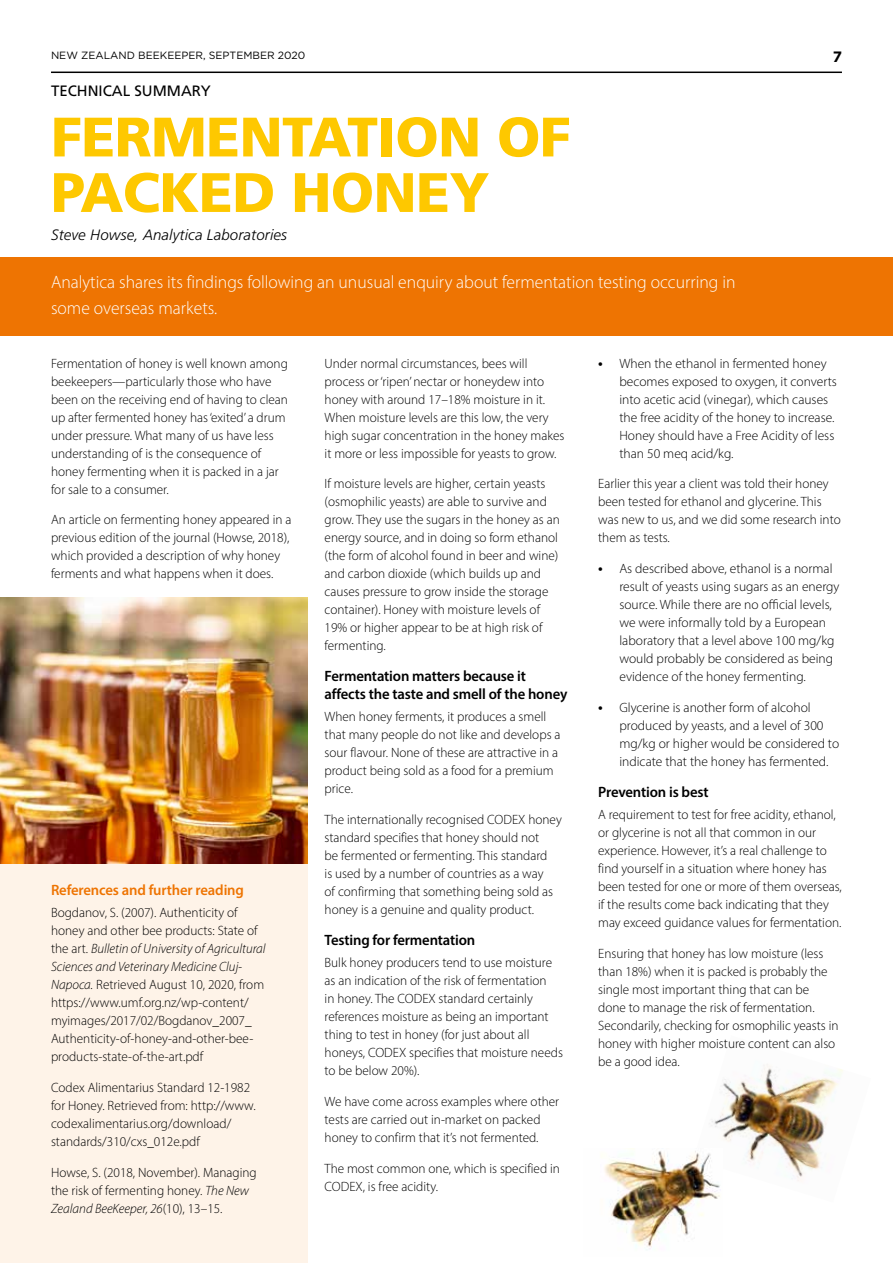
<style>
.page{position:relative;width:893px;height:1263px;background:#fff}
.page>*{position:absolute;margin:0;border:0;box-sizing:border-box;transform-origin:0 0}
.t1{font:900 55.5px/55.5px "Frutiger LT Std";letter-spacing:-.01em;color:#fec800}
.t2{font:300 18px/25.5px "Myriad Pro";color:#fff}
.t3{font:600 15px/18px "Myriad Pro";letter-spacing:-.01em;color:#000}
.t4{font:italic 300 15px "Frutiger LT Std";letter-spacing:.01em;color:#000}
.t5{font:600 15px "Myriad Pro";letter-spacing:-.01em;color:#ee7402}
.t6{font:15px "Frutiger LT Std";color:#000}
.t7{font:700 15px "Gotham";color:#000}
.t8{font:300 13.5px/18px "Myriad Pro";color:#000}
.t9{font:10.5px "Gotham";color:#000}
.s1{font-style:italic}
.s2{font-weight:600;font-size:15px}
</style>
<div class="page">
<img style="left:711px;top:1064px;width:132px;height:117px">
<img style="left:604px;top:1149px;width:118px;height:101px">
<div style="left:0;top:257px;width:893px;height:79px;background:#ee7402"></div>
<div style="left:0;top:864px;width:308px;height:399px;background:#fef3e8"></div>
<img style="left:0;top:597px;width:308px;height:267px">
<hr style="left:51px;top:72px;width:791px;height:1px;background:#000">
<p class="t9" style="left:51px;top:49px;width:256px">NEW ZEALAND BEEKEEPER, SEPTEMBER 2020</p>
<p class="t7" style="left:833px;top:47px;width:11px">7</p>
<p class="t6" style="left:51px;top:82px;width:161px">TECHNICAL SUMMARY</p>
<h1 class="t1" style="left:51px;top:109px;width:521px">FERMENTATION OF<br>PACKED HONEY</h1>
<p class="t4" style="left:51px;top:226px;width:237px">Steve Howse, Analytica Laboratories</p>
<h2 class="t2" style="left:51px;top:269px;width:686px">Analytica shares its findings following an unusual enquiry about fermentation testing occurring in some overseas markets.</h2>
<p class="t8" style="left:51px;top:354px;width:238px">Fermentation of honey is well known among beekeepers—particularly those who have been on the receiving end of having to clean up after fermented honey has ‘exited’ a drum under pressure. What many of us have less understanding of is the consequence of honey fermenting when it is packed in a jar for sale to a consumer.</p>
<p class="t8" style="left:51px;top:511px;width:242px">An article on fermenting honey appeared in a previous edition of the journal (Howse, 2018), which provided a description of why honey ferments and what happens when it does.</p>
<p class="t5" style="left:51px;top:881px;width:194px">References and further reading</p>
<p class="t8" style="left:51px;top:904px;width:216px">Bogdanov, S. (2007). Authenticity of honey and other bee products: State of the art. <span class="s1">Bulletin of University of Agricultural Sciences and Veterinary Medicine Cluj-Napoca.</span> Retrieved August 10, 2020, from https://www.umf.org.nz/wp-content/ myimages/2017/02/Bogdanov_2007_ Authenticity-of-honey-and-other-bee&shy;products-state-of-the-art.pdf</p>
<p class="t8" style="left:51px;top:1078px;width:206px">Codex Alimentarius Standard 12-1982 for Honey. Retrieved from: http://www. codexalimentarius.org/download/ standards/310/cxs_012e.pdf</p>
<p class="t8" style="left:51px;top:1163px;width:207px">Howse, S. (2018, November). Managing the risk of fermenting honey. <span class="s1">The New<br>Zealand BeeKeeper, 26</span>(10), 13–15.</p>
<p class="t8" style="left:325px;top:354px;width:241px">Under normal circumstances, bees will process or ‘ripen’ nectar or honeydew into honey with around 17–18% moisture in it.<br>When moisture levels are this low, the very high sugar concentration in the honey makes it more or less impossible for yeasts to grow.</p>
<p class="t8" style="left:325px;top:475px;width:237px">If moisture levels are higher, certain yeasts (osmophilic yeasts) are able to survive and grow. They use the sugars in the honey as an energy source, and in doing so form ethanol (the form of alcohol found in beer and wine) and carbon dioxide (which builds up and causes pressure to grow inside the storage container). Honey with moisture levels of 19% or higher appear to be at high risk of fermenting.</p>
<p class="t3" style="left:325px;top:667px;width:244px">Fermentation matters because it affects the taste and smell of the honey</p>
<p class="t8" style="left:325px;top:708px;width:237px">When honey ferments, it produces a smell that many people do not like and develops a sour flavour. None of these are attractive in a product being sold as a food for a premium price.</p>
<p class="t8" style="left:325px;top:810px;width:239px">The internationally recognised CODEX honey standard specifies that honey should not<br>be fermented or fermenting. This standard<br>is used by a number of countries as a way<br>of confirming that something being sold as honey is a genuine and quality product.</p>
<p class="t3" style="left:325px;top:930px;width:152px">Testing for fermentation</p>
<p class="t8" style="left:325px;top:953px;width:240px">Bulk honey producers tend to use moisture as an indication of the risk of fermentation<br>in honey. The CODEX standard certainly references moisture as being an important thing to test in honey (for just about all honeys, CODEX specifies that moisture needs to be below 20%).</p>
<p class="t8" style="left:325px;top:1092px;width:236px">We have come across examples where other tests are carried out in-market on packed honey to confirm that it’s not fermented.</p>
<p class="t8" style="left:325px;top:1159px;width:237px">The most common one, which is specified in<br>CODEX, is free acidity.</p>
<p class="t8" style="left:619px;top:354px;width:219px;text-indent:-21px"><span class="s2">•</span> When the ethanol in fermented honey becomes exposed to oxygen, it converts into acetic acid (vinegar), which causes the free acidity of the honey to increase.<br>Honey should have a Free Acidity of less than 50 meq acid/kg.</p>
<p class="t8" style="left:598px;top:475px;width:244px">Earlier this year a client was told their honey been tested for ethanol and glycerine. This was new to us, and we did some research into them as tests.</p>
<p class="t8" style="left:619px;top:559px;width:222px;text-indent:-21px"><span class="s2">•</span> As described above, ethanol is a normal result of yeasts using sugars as an energy source. While there are no official levels, we were informally told by a European laboratory that a level above 100 mg/kg would probably be considered as being evidence of the honey fermenting.</p>
<p class="t8" style="left:619px;top:698px;width:221px;text-indent:-21px"><span class="s2">•</span> Glycerine is another form of alcohol produced by yeasts, and a level of 300 mg/kg or higher would be considered to indicate that the honey has fermented.</p>
<p class="t3" style="left:598px;top:782px;width:112px">Prevention is best</p>
<p class="t8" style="left:598px;top:805px;width:245px">A requirement to test for free acidity, ethanol, or glycerine is not all that common in our experience. However, it’s a real challenge to find yourself in a situation where honey has been tested for one or more of them overseas, if the results come back indicating that they may exceed guidance values for fermentation.</p>
<p class="t8" style="left:598px;top:944px;width:242px">Ensuring that honey has low moisture (less than 18%) when it is packed is probably the single most important thing that can be done to manage the risk of fermentation.<br>Secondarily, checking for osmophilic yeasts in honey with higher moisture content can also be a good idea.</p>
</div>
